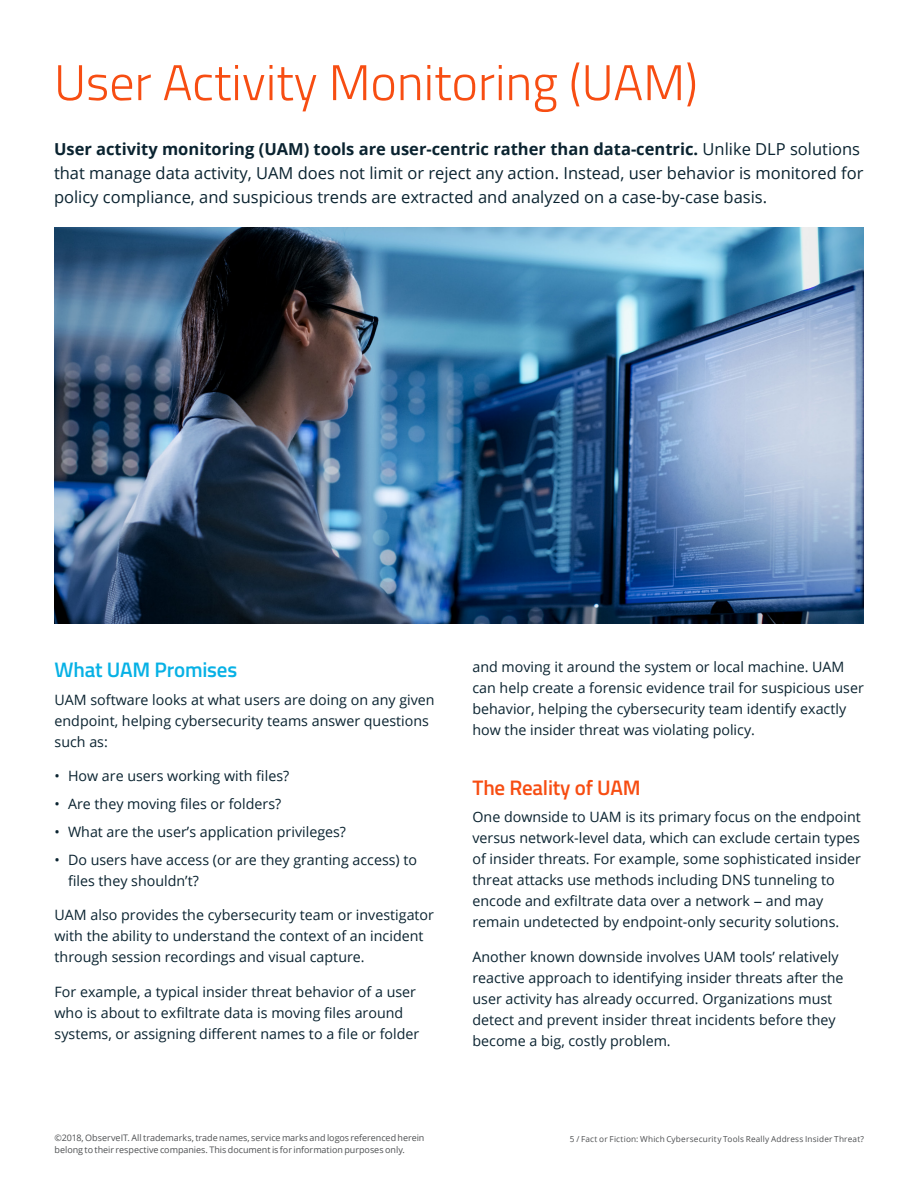
<style>
.page{position:relative;width:918px;height:1188px;background:#fff}
.page>*{position:absolute;margin:0;border:0;box-sizing:border-box;transform-origin:0 0}
.large_header{font:300 50.25px "Titillium";color:#f74d12}
.subheader{font:600 21px "Titillium";letter-spacing:-.01em;color:#07b1e5}
.subheader-2{font:600 21px "Titillium";letter-spacing:-.01em;color:#f74d12}
.lead_in{font:16.5px/24px "Open Sans";color:#0a2330}
.body_copy{font:14.25px/21px "Open Sans";color:#0a2330}
.orange_title{font:14.25px/21px "Open Sans";color:#0a2330}
.bullets{font:14.25px/21px "Open Sans";color:#0a2330}
.Footer_Document_Titl{font:9px/12px "Open Sans";letter-spacing:-.005em;color:#4e5052}
.Footer_Document_Titl-2{font:8.25px "Open Sans";letter-spacing:.02em;color:#4e5052}
.s1{font-weight:700}
.s2{font-family:"Univers LT Std"}
</style>
<div class="page">
<img style="left:54px;top:228px;width:809px;height:395px">
<p class="large_header" style="left:54px;top:46px;width:645px">User Activity Monitoring (UAM)</p>
<p class="lead_in" style="left:54px;top:137px;width:811px"><span class="s1">User activity monitoring (UAM) tools are user-centric rather than data-centric.</span> Unlike DLP solutions that manage data activity, UAM does not limit or reject any action. Instead, user behavior is monitored for policy compliance, and suspicious trends are extracted and analyzed on a case-by-case basis.</p>
<p class="subheader" style="left:55px;top:654px;width:184px">What UAM Promises</p>
<p class="body_copy" style="left:55px;top:689px;width:382px">UAM software looks at what users are doing on any given endpoint, helping cybersecurity teams answer questions such as:</p>
<p class="bullets" style="left:55px;top:765px;width:236px">• How are users working with files?</p>
<p class="bullets" style="left:55px;top:793px;width:228px">• Are they moving files or folders?</p>
<p class="bullets" style="left:55px;top:821px;width:293px">• What are the user’s application privileges?</p>
<p class="bullets" style="left:68px;top:849px;width:351px;text-indent:-14px">• Do users have access (or are they granting access) to files they shouldn’t?</p>
<p class="orange_title" style="left:55px;top:904px;width:381px">UAM also provides the cybersecurity team or investigator with the ability to understand the context of an incident through session recordings and visual capture.</p>
<p class="orange_title" style="left:55px;top:981px;width:366px">For example, a typical insider threat behavior of a user who is about to exfiltrate data is moving files around systems, or assigning different names to a file or folder</p>
<p class="orange_title" style="left:472px;top:656px;width:393px">and moving it around the system or local machine. UAM can help create a forensic evidence trail for suspicious user behavior, helping the cybersecurity team identify exactly how the insider threat was violating policy.</p>
<p class="subheader-2" style="left:472px;top:771px;width:170px">The Reality of UAM</p>
<p class="body_copy" style="left:472px;top:806px;width:390px">One downside to UAM is its primary focus on the endpoint versus network-level data, which can exclude certain types of insider threats. For example, some sophisticated insider threat attacks use methods including DNS tunneling to encode and exfiltrate data over a network <span class="s2">−</span> and may remain undetected by endpoint-only security solutions.</p>
<p class="body_copy" style="left:472px;top:946px;width:373px">Another known downside involves UAM tools’ relatively reactive approach to identifying insider threats after the user activity has already occurred. Organizations must detect and prevent insider threat incidents before they become a big, costly problem.</p>
<p class="Footer_Document_Titl" style="left:55px;top:1131px;width:371px">©2018, ObserveIT. All trademarks, trade names, service marks and logos referenced herein belong to their respective companies. This document is for information purposes only.</p>
<p class="Footer_Document_Titl-2" style="left:570px;top:1133px;width:296px">5 / Fact or Fiction: Which Cybersecurity Tools Really Address Insider Threat?</p>
</div>
